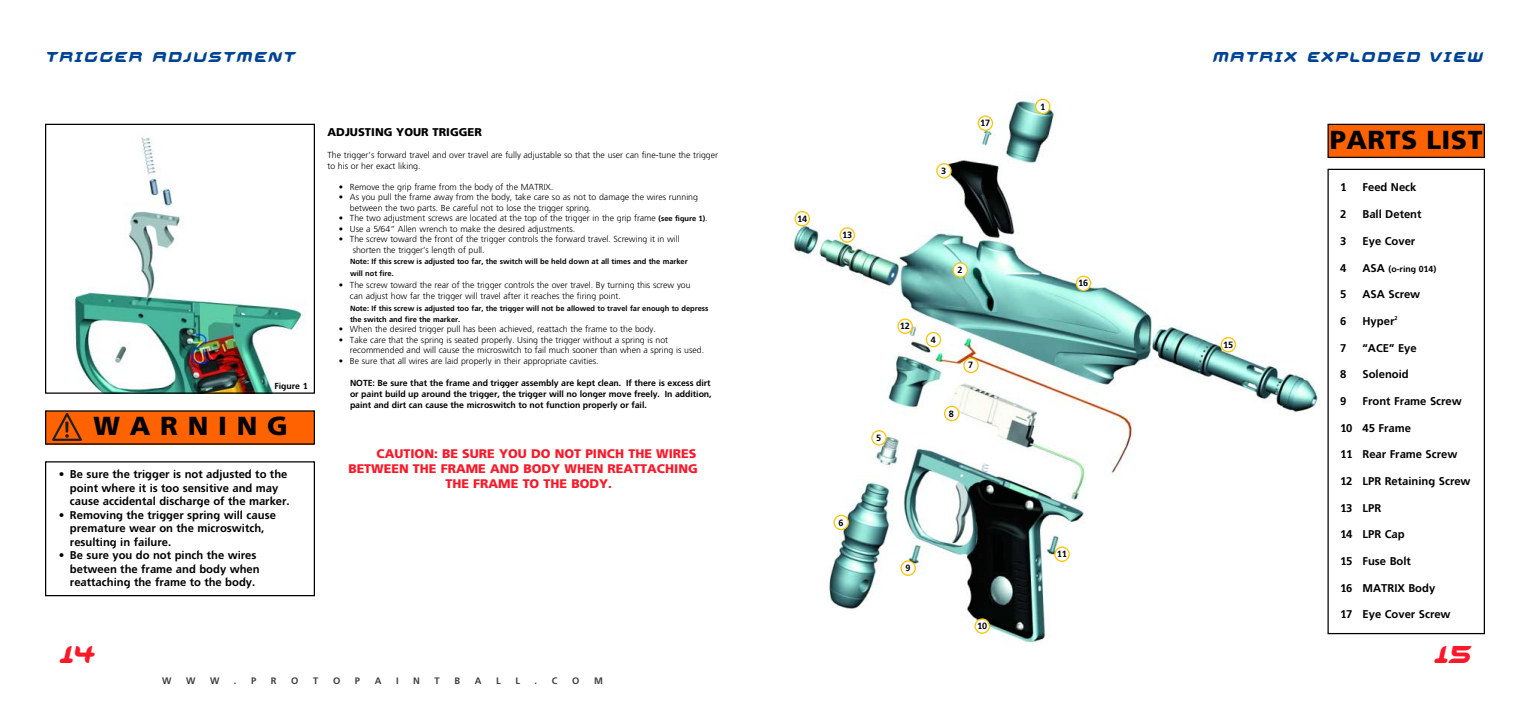
<style>
.page{position:relative;width:1530px;height:720px;background:#fff}
.page>*{position:absolute;margin:0;border:0;box-sizing:border-box;transform-origin:0 0}
.t1{font:italic 36.25px "Aura";color:#fb1829}
.t2{font:900 26.12px "Freeway";letter-spacing:.02em;color:#000}
.t3{font:900 26.12px "Freeway";letter-spacing:.365em;color:#000}
.t4{font:italic 21.25px "Aura";letter-spacing:.065em;color:#004394}
.t5{font:900 12.5px "Freeway";color:#fb1829}
.t6{font:11.25px/13.5px "Freeway Demi";color:#000}
.t7{font:900 11.25px "Freeway";color:#000}
.t8{font:9.38px "Freeway Demi";color:#404040}
.t9{font:9px "Freeway Demi";color:#000}
.t10{font:300 8.75px/10.5px "Freeway";color:#000}
.t11{font:8.75px/10.5px "Freeway Demi";letter-spacing:-.005em;color:#000}
.t12{font:7.5px/12px "Freeway Demi";color:#000}
.s1{font-family:"Freeway Demi";font-weight:400;font-size:7.5px}
.s2{font-size:11.25px}
</style>
<div class="page">
<img style="left:793px;top:98px;width:527px;height:545px">
<img style="left:73px;top:137px;width:232px;height:255px">
<div style="left:45px;top:124px;width:270px;height:270px;border:1px solid #000"></div>
<div style="left:45px;top:461px;width:270px;height:135px;border:1px solid #000"></div>
<div style="left:46px;top:411px;width:268px;height:33px;background:#ff6200"></div>
<svg style="left:52px;top:413px;width:30px;height:28px"></svg>
<div style="left:1328px;top:169px;width:157px;height:465px;border:1px solid #000"></div>
<div style="left:1328px;top:124px;width:156px;height:33px;background:#ff6200"></div>
<div style="left:1328px;top:124px;width:157px;height:34px;border:1px solid #000"></div>
<svg style="left:1035px;top:99px;width:15px;height:15px"></svg>
<svg style="left:936px;top:163px;width:16px;height:16px"></svg>
<svg style="left:926px;top:332px;width:15px;height:15px"></svg>
<svg style="left:871px;top:430px;width:16px;height:16px"></svg>
<svg style="left:833px;top:515px;width:16px;height:15px"></svg>
<svg style="left:963px;top:358px;width:16px;height:15px"></svg>
<svg style="left:897px;top:318px;width:16px;height:16px"></svg>
<svg style="left:1054px;top:546px;width:16px;height:16px"></svg>
<svg style="left:840px;top:227px;width:15px;height:16px"></svg>
<svg style="left:944px;top:406px;width:15px;height:15px"></svg>
<svg style="left:975px;top:618px;width:15px;height:16px"></svg>
<svg style="left:1221px;top:337px;width:15px;height:15px"></svg>
<svg style="left:1076px;top:276px;width:15px;height:15px"></svg>
<svg style="left:978px;top:115px;width:15px;height:16px"></svg>
<svg style="left:900px;top:560px;width:16px;height:16px"></svg>
<svg style="left:953px;top:262px;width:15px;height:16px"></svg>
<svg style="left:795px;top:211px;width:15px;height:15px"></svg>
<h3 class="t4" style="left:46px;top:48px;width:251px">TRIGGER ADJUSTMENT</h3>
<p class="t11" style="left:274px;top:381px;width:35px">Figure 1</p>
<h2 class="t3" style="left:94px;top:414px;width:196px">WARNING</h2>
<p class="t6" style="left:70px;top:468px;width:221px;text-indent:-11px">• Be sure the trigger is not adjusted to the point where it is too sensitive and may cause accidental discharge of the marker.</p>
<p class="t6" style="left:70px;top:509px;width:207px;text-indent:-11px">• Removing the trigger spring will cause premature wear on the microswitch, resulting in failure.</p>
<p class="t6" style="left:70px;top:549px;width:191px;text-indent:-11px">• Be sure you do not pinch the wires between the frame and body when reattaching the frame to the body.</p>
<p class="t7" style="left:328px;top:127px;width:156px">ADJUSTING YOUR TRIGGER</p>
<p class="t10" style="left:328px;top:150px;width:392px">The trigger’s forward travel and over travel are fully adjustable so that the user can fine-tune the trigger to his or her exact liking.</p>
<p class="t10" style="left:339px;top:182px;width:216px">• Remove the grip frame from the body of the MATRIX.</p>
<p class="t10" style="left:350px;top:192px;width:350px;text-indent:-11px">• As you pull the frame away from the body, take care so as not to damage the wires running between the two parts. Be careful not to lose the trigger spring.</p>
<p class="t10" style="left:339px;top:213px;width:370px">• The two adjustment screws are located at the top of the trigger in the grip frame <span class="s1">(see figure 1)</span>.</p>
<p class="t10" style="left:339px;top:224px;width:238px">• Use a 5/64” Allen wrench to make the desired adjustments.</p>
<p class="t10" style="left:353px;top:234px;width:329px;text-indent:-14px">• The screw toward the front of the trigger controls the forward travel. Screwing it in will shorten the trigger’s length of pull.</p>
<p class="t12" style="left:350px;top:256px;width:339px">Note: If this screw is adjusted too far, the switch will be held down at all times and the marker will not fire.</p>
<p class="t10" style="left:350px;top:280px;width:342px;line-height:11px;text-indent:-11px">• The screw toward the rear of the trigger controls the over travel. By turning this screw you can adjust how far the trigger will travel after it reaches the firing point.</p>
<p class="t12" style="left:350px;top:303px;width:360px;line-height:11px">Note: If this screw is adjusted too far, the trigger will not be allowed to travel far enough to depress the switch and fire the marker.</p>
<p class="t10" style="left:339px;top:324px;width:319px">• When the desired trigger pull has been achieved, reattach the frame to the body.</p>
<p class="t10" style="left:350px;top:335px;width:356px;text-indent:-11px">• Take care that the spring is seated properly. Using the trigger without a spring is not recommended and will cause the microswitch to fail much sooner than when a spring is used.</p>
<p class="t10" style="left:339px;top:356px;width:261px">• Be sure that all wires are laid properly in their appropriate cavities.</p>
<p class="t11" style="left:350px;top:378px;width:363px">NOTE: Be sure that the frame and trigger assembly are kept clean. If there is excess dirt or paint build up around the trigger, the trigger will no longer move freely. In addition,</p>
<p class="t11" style="left:350px;top:400px;width:298px">paint and dirt can cause the microswitch to not function properly or fail.</p>
<h3 class="t5" style="left:376px;top:448px;width:322px">CAUTION: BE SURE YOU DO NOT PINCH THE WIRES</h3>
<h3 class="t5" style="left:348px;top:463px;width:351px">BETWEEN THE FRAME AND BODY WHEN REATTACHING</h3>
<h3 class="t5" style="left:446px;top:478px;width:168px">THE FRAME TO THE BODY.</h3>
<h1 class="t1" style="left:60px;top:639px;width:36px">14</h1>
<p class="t8" style="left:162px;top:676px;width:11px">W</p>
<p class="t8" style="left:186px;top:676px;width:11px">W</p>
<p class="t8" style="left:210px;top:676px;width:11px">W</p>
<p class="t8" style="left:234px;top:676px;width:4px">.</p>
<p class="t8" style="left:251px;top:676px;width:7px">P</p>
<p class="t8" style="left:271px;top:676px;width:7px">R</p>
<p class="t8" style="left:291px;top:676px;width:9px">O</p>
<p class="t8" style="left:313px;top:676px;width:7px">T</p>
<p class="t8" style="left:333px;top:676px;width:9px">O</p>
<p class="t8" style="left:355px;top:676px;width:7px">P</p>
<p class="t8" style="left:375px;top:676px;width:8px">A</p>
<p class="t8" style="left:396px;top:676px;width:4px">I</p>
<p class="t8" style="left:413px;top:676px;width:8px">N</p>
<p class="t8" style="left:435px;top:676px;width:7px">T</p>
<p class="t8" style="left:454px;top:676px;width:7px">B</p>
<p class="t8" style="left:475px;top:676px;width:8px">A</p>
<p class="t8" style="left:496px;top:676px;width:6px">L</p>
<p class="t8" style="left:515px;top:676px;width:6px">L</p>
<p class="t8" style="left:535px;top:676px;width:4px">.</p>
<p class="t8" style="left:552px;top:676px;width:7px">C</p>
<p class="t8" style="left:572px;top:676px;width:9px">O</p>
<p class="t8" style="left:594px;top:676px;width:10px">M</p>
<p class="t9" style="left:797px;top:215px;width:12px">14</p>
<p class="t9" style="left:842px;top:231px;width:12px">13</p>
<p class="t9" style="left:941px;top:167px;width:7px">3</p>
<p class="t9" style="left:980px;top:119px;width:12px">17</p>
<p class="t9" style="left:900px;top:322px;width:12px">12</p>
<p class="t9" style="left:876px;top:434px;width:7px">5</p>
<p class="t9" style="left:958px;top:266px;width:7px">2</p>
<p class="t9" style="left:931px;top:335px;width:7px">4</p>
<p class="t9" style="left:968px;top:361px;width:7px">7</p>
<p class="t9" style="left:949px;top:409px;width:7px">8</p>
<p class="t9" style="left:839px;top:518px;width:7px">6</p>
<p class="t9" style="left:905px;top:564px;width:7px">9</p>
<p class="t9" style="left:977px;top:622px;width:12px">10</p>
<p class="t9" style="left:1040px;top:102px;width:7px">1</p>
<p class="t9" style="left:1078px;top:279px;width:12px">16</p>
<p class="t9" style="left:1057px;top:550px;width:12px">11</p>
<h3 class="t4" style="left:1213px;top:48px;width:272px">MATRIX EXPLODED VIEW</h3>
<p class="t9" style="left:1223px;top:341px;width:12px">15</p>
<h2 class="t2" style="left:1330px;top:128px;width:154px">PARTS LIST</h2>
<p class="t6" style="left:1340px;top:182px;width:8px">1</p>
<p class="t6" style="left:1362px;top:182px;width:56px">Feed Neck</p>
<p class="t6" style="left:1340px;top:208px;width:8px">2</p>
<p class="t6" style="left:1362px;top:208px;width:61px">Ball Detent</p>
<p class="t6" style="left:1340px;top:235px;width:8px">3</p>
<p class="t6" style="left:1362px;top:235px;width:54px">Eye Cover</p>
<p class="t6" style="left:1340px;top:262px;width:8px">4</p>
<p class="t11" style="left:1362px;top:264px;width:75px"><span class="s2">ASA</span> (o-ring 014)</p>
<p class="t6" style="left:1340px;top:288px;width:8px">5</p>
<p class="t6" style="left:1362px;top:288px;width:59px">ASA Screw</p>
<p class="t6" style="left:1340px;top:315px;width:8px">6</p>
<p class="t6" style="left:1362px;top:315px;width:37px">Hyper<sup>2</sup></p>
<p class="t6" style="left:1340px;top:342px;width:8px">7</p>
<p class="t6" style="left:1362px;top:342px;width:56px">“ACE” Eye</p>
<p class="t6" style="left:1340px;top:368px;width:8px">8</p>
<p class="t6" style="left:1362px;top:368px;width:48px">Solenoid</p>
<p class="t6" style="left:1340px;top:395px;width:8px">9</p>
<p class="t6" style="left:1362px;top:395px;width:101px">Front Frame Screw</p>
<p class="t6" style="left:1340px;top:422px;width:72px">10 45 Frame</p>
<p class="t6" style="left:1340px;top:448px;width:119px">11 Rear Frame Screw</p>
<p class="t6" style="left:1340px;top:475px;width:132px">12 LPR Retaining Screw</p>
<p class="t6" style="left:1340px;top:502px;width:43px">13 LPR</p>
<p class="t6" style="left:1340px;top:528px;width:66px">14 LPR Cap</p>
<p class="t6" style="left:1340px;top:555px;width:72px">15 Fuse Bolt</p>
<p class="t6" style="left:1340px;top:582px;width:97px">16 MATRIX Body</p>
<p class="t6" style="left:1340px;top:608px;width:112px">17 Eye Cover Screw</p>
<h1 class="t1" style="left:1435px;top:639px;width:39px">15</h1>
</div>
